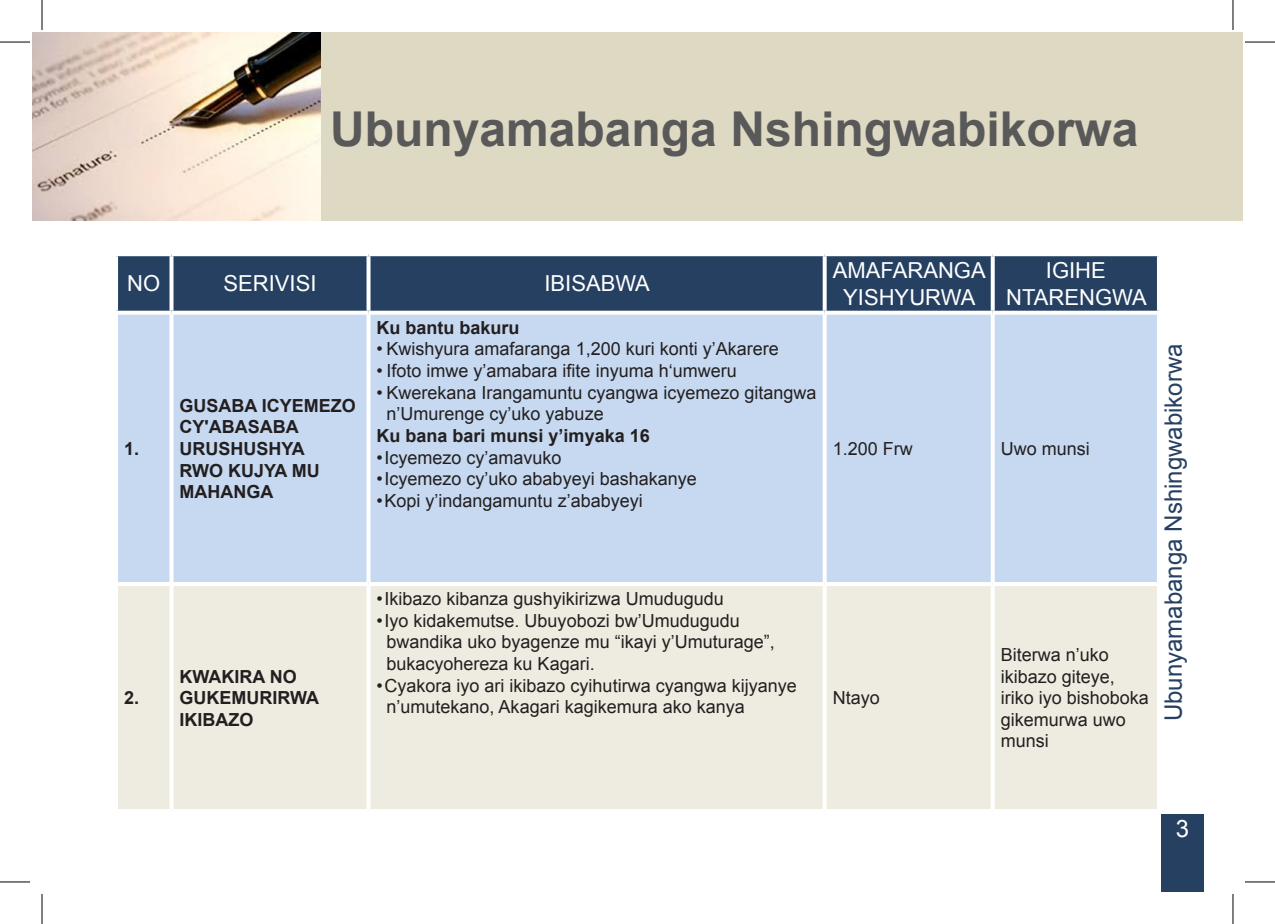
<style>
.page{position:relative;width:1275px;height:924px;background:#fff}
.page>*{position:absolute;margin:0;border:0;box-sizing:border-box;transform-origin:0 0}
.Title-Paragraf{font:700 48px "Arial";color:#595959}
.Chap-Ruhande{font:24px "Arial";color:#254061}
.t1{font:24px "Arial";color:#fff}
.Titre-tbl{font:22px/26.4px "Arial";color:#fff;text-align:center}
.txt-tbl{font:18px/21.6px "Arial";color:#231f20}
.txt-tbl_bold{font:700 18px/21.6px "Arial";color:#231f20}
.txt-tbl-2{font:700 18px "Arial";color:#231f20}
</style>
<div class="page">
<div style="left:1161px;top:814px;width:42px;height:77px;background:#254061"></div>
<div style="left:118px;top:256px;width:872px;height:54px;background:#254061"></div>
<div style="left:992px;top:254px;width:167px;height:58px;background:#254061"></div>
<div style="left:118px;top:314px;width:1039px;height:267px;background:#c6d9f1"></div>
<div style="left:118px;top:586px;width:1039px;height:222px;background:#eeece1"></div>
<svg style="left:169px;top:256px;width:4px;height:54px"></svg>
<svg style="left:366px;top:256px;width:4px;height:54px"></svg>
<svg style="left:822px;top:256px;width:4px;height:54px"></svg>
<hr style="left:992px;top:252px;width:169px;height:4px;background:#fff">
<svg style="left:990px;top:256px;width:4px;height:54px"></svg>
<hr style="left:1157px;top:256px;width:4px;height:54px;background:#fff">
<svg style="left:116px;top:310px;width:55px;height:1px"></svg>
<svg style="left:171px;top:310px;width:197px;height:4px"></svg>
<svg style="left:169px;top:314px;width:4px;height:267px"></svg>
<svg style="left:368px;top:310px;width:456px;height:4px"></svg>
<svg style="left:366px;top:314px;width:4px;height:267px"></svg>
<svg style="left:824px;top:310px;width:168px;height:4px"></svg>
<svg style="left:822px;top:314px;width:4px;height:267px"></svg>
<svg style="left:992px;top:310px;width:167px;height:4px"></svg>
<svg style="left:990px;top:314px;width:4px;height:267px"></svg>
<svg style="left:118px;top:581px;width:52px;height:1px"></svg>
<svg style="left:171px;top:581px;width:196px;height:3px"></svg>
<svg style="left:169px;top:586px;width:4px;height:222px"></svg>
<svg style="left:368px;top:581px;width:455px;height:3px"></svg>
<svg style="left:366px;top:586px;width:4px;height:222px"></svg>
<svg style="left:824px;top:581px;width:167px;height:3px"></svg>
<svg style="left:822px;top:586px;width:4px;height:222px"></svg>
<svg style="left:992px;top:581px;width:165px;height:3px"></svg>
<svg style="left:990px;top:586px;width:4px;height:222px"></svg>
<svg style="left:118px;top:808px;width:52px;height:1px"></svg>
<svg style="left:173px;top:808px;width:194px;height:1px"></svg>
<svg style="left:370px;top:808px;width:453px;height:1px"></svg>
<svg style="left:827px;top:808px;width:164px;height:1px"></svg>
<svg style="left:995px;top:808px;width:162px;height:1px"></svg>
<div style="left:32px;top:32px;width:1211px;height:189px;background:#ddd9c3"></div>
<img style="left:32px;top:32px;width:288px;height:189px">
<hr style="left:0;top:42px;width:30px;height:1px;background:#000">
<hr style="left:1245px;top:42px;width:30px;height:1px;background:#000">
<hr style="left:0;top:881px;width:30px;height:1px;background:#000">
<hr style="left:1245px;top:881px;width:30px;height:1px;background:#000">
<hr style="left:42px;top:0;width:1px;height:30px;background:#000">
<hr style="left:42px;top:893px;width:1px;height:30px;background:#000">
<hr style="left:1232px;top:0;width:1px;height:30px;background:#000">
<hr style="left:1232px;top:893px;width:1px;height:30px;background:#000">
<p class="Title-Paragraf" style="left:330px;top:97px;width:810px">Ubunyamabanga Nshingwabikorwa</p>
<p class="Titre-tbl" style="left:127px;top:270px;width:35px">NO</p>
<p class="Titre-tbl" style="left:223px;top:270px;width:94px">SERIVISI</p>
<p class="Titre-tbl" style="left:544px;top:270px;width:107px">IBISABWA</p>
<p class="txt-tbl_bold" style="left:124px;top:438px;width:17px">1.</p>
<p class="txt-tbl_bold" style="left:124px;top:687px;width:17px">2.</p>
<p class="txt-tbl_bold" style="left:179px;top:395px;width:178px">GUSABA ICYEMEZO<br>CY'ABASABA<br>URUSHUSHYA<br>RWO KUJYA MU<br>MAHANGA</p>
<p class="txt-tbl-2" style="left:376px;top:315px;width:145px">Ku bantu bakuru</p>
<p class="txt-tbl" style="left:376px;top:338px;width:404px">• Kwishyura amafaranga 1,200 kuri konti y’Akarere</p>
<p class="txt-tbl" style="left:376px;top:360px;width:362px">• Ifoto imwe y’amabara ifite inyuma h‘umweru</p>
<p class="txt-tbl" style="left:386px;top:381px;width:431px;text-indent:-10px">• Kwerekana Irangamuntu cyangwa icyemezo gitangwa n’Umurenge cy’uko yabuze</p>
<p class="txt-tbl-2" style="left:376px;top:423px;width:275px">Ku bana bari munsi y’imyaka 16</p>
<p class="txt-tbl" style="left:376px;top:446px;width:187px">•Icyemezo cy’amavuko</p>
<p class="txt-tbl" style="left:376px;top:468px;width:322px">•Icyemezo cy’uko ababyeyi bashakanye</p>
<p class="txt-tbl" style="left:376px;top:489px;width:268px">•Kopi y’indangamuntu z’ababyeyi</p>
<p class="txt-tbl_bold" style="left:179px;top:665px;width:141px">KWAKIRA NO<br>GUKEMURIRWA<br>IKIBAZO</p>
<p class="txt-tbl" style="left:376px;top:588px;width:349px">•Ikibazo kibanza gushyikirizwa Umudugudu</p>
<p class="txt-tbl" style="left:386px;top:609px;width:390px;text-indent:-10px">•Iyo kidakemutse. Ubuyobozi bw’Umudugudu bwandika uko byagenze mu “ikayi y’Umuturage”, bukacyohereza ku Kagari.</p>
<p class="txt-tbl" style="left:386px;top:674px;width:412px;text-indent:-10px">•Cyakora iyo ari ikibazo cyihutirwa cyangwa kijyanye n’umutekano, Akagari kagikemura ako kanya</p>
<p class="Titre-tbl" style="left:833px;top:257px;width:154px">AMAFARANGA<br>YISHYURWA</p>
<p class="Titre-tbl" style="left:1006px;top:257px;width:142px">IGIHE<br>NTARENGWA</p>
<p class="txt-tbl" style="left:832px;top:438px;width:82px">1.200 Frw</p>
<p class="txt-tbl" style="left:1000px;top:438px;width:91px">Uwo munsi</p>
<p class="txt-tbl" style="left:832px;top:686px;width:49px">Ntayo</p>
<p class="txt-tbl" style="left:1000px;top:643px;width:150px">Biterwa n’uko ikibazo giteye, iriko iyo bishoboka gikemurwa uwo munsi</p>
<p class="Chap-Ruhande" style="left:1157px;top:721px;width:379px;rotate:-90deg">Ubunyamabanga Nshingwabikorwa</p>
<h2 class="t1" style="left:1175px;top:812px;width:15px">3</h2>
</div>
